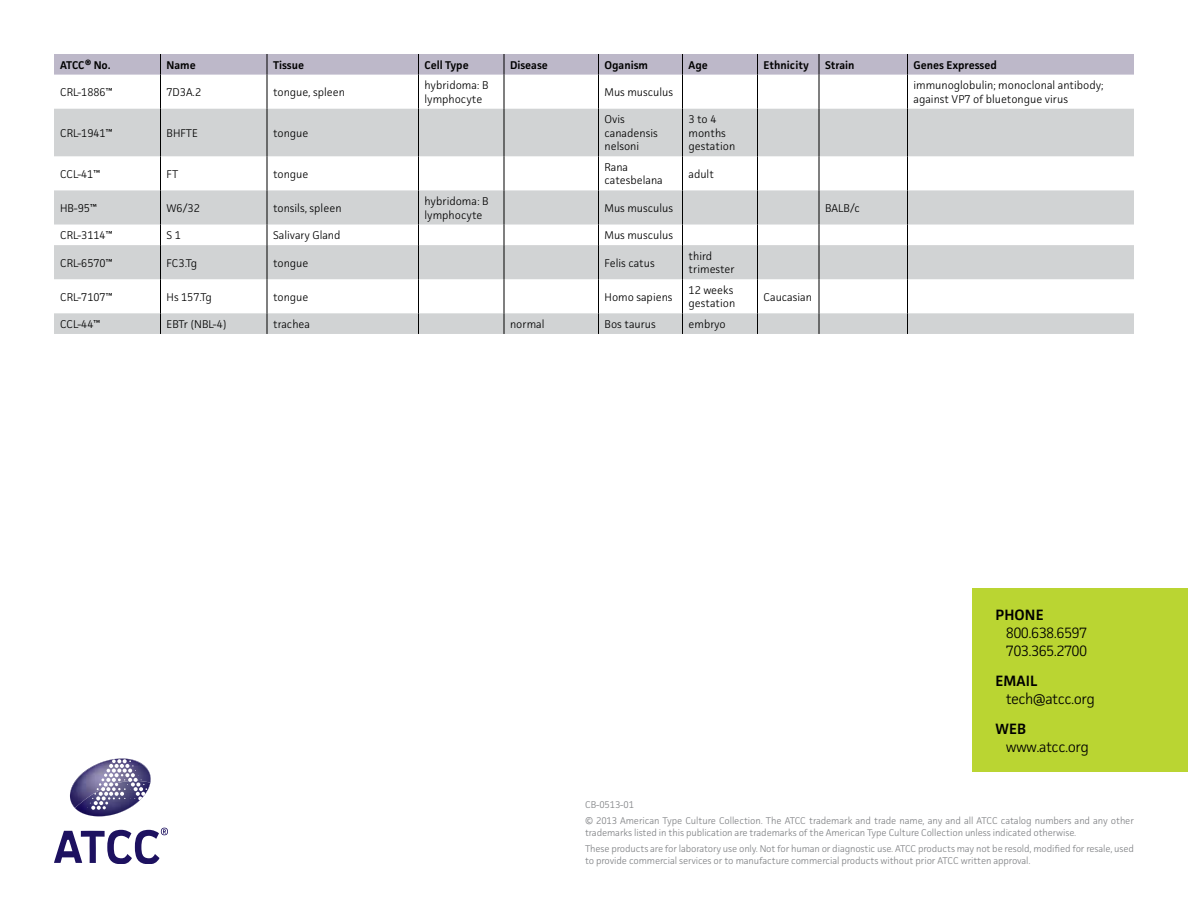
<style>
.page{position:relative;width:1188px;height:918px;background:#fff}
.page>*{position:absolute;margin:0;border:0;box-sizing:border-box;transform-origin:0 0}
.t1{font:300 15px/18px "Facit";letter-spacing:-.04em;color:#000}
.t2{font:600 15px "Facit";letter-spacing:.01em;color:#000}
.t3{font:300 11.25px/13.5px "Facit";color:#000}
.t4{font:600 11.25px "Facit";color:#000}
.t5{font:300 9.75px/16.2px "Facit";letter-spacing:-.01em;color:#808285}
</style>
<div class="page">
<svg style="left:70px;top:758px;width:81px;height:58px"></svg>
<svg style="left:54px;top:828px;width:114px;height:36px"></svg>
<div style="left:972px;top:589px;width:216px;height:183px;background:#bad532"></div>
<svg style="left:54px;top:109px;width:1080px;height:225px;fill:#d1d3d4"></svg>
<hr style="left:160px;top:75px;width:1px;height:34px;background:#000">
<hr style="left:267px;top:75px;width:1px;height:34px;background:#000">
<hr style="left:418px;top:75px;width:1px;height:34px;background:#000">
<hr style="left:504px;top:75px;width:1px;height:34px;background:#000">
<hr style="left:598px;top:75px;width:1px;height:34px;background:#000">
<hr style="left:682px;top:75px;width:1px;height:34px;background:#000">
<hr style="left:757px;top:75px;width:1px;height:34px;background:#000">
<hr style="left:819px;top:75px;width:1px;height:34px;background:#000">
<hr style="left:160px;top:109px;width:1px;height:47px;background:#000">
<hr style="left:267px;top:109px;width:1px;height:47px;background:#000">
<hr style="left:418px;top:109px;width:1px;height:47px;background:#000">
<hr style="left:504px;top:109px;width:1px;height:47px;background:#000">
<hr style="left:598px;top:109px;width:1px;height:47px;background:#000">
<hr style="left:682px;top:109px;width:1px;height:47px;background:#000">
<hr style="left:757px;top:109px;width:1px;height:47px;background:#000">
<hr style="left:819px;top:109px;width:1px;height:47px;background:#000">
<hr style="left:160px;top:156px;width:1px;height:34px;background:#000">
<hr style="left:267px;top:156px;width:1px;height:34px;background:#000">
<hr style="left:418px;top:156px;width:1px;height:34px;background:#000">
<hr style="left:504px;top:156px;width:1px;height:34px;background:#000">
<hr style="left:598px;top:156px;width:1px;height:34px;background:#000">
<hr style="left:682px;top:156px;width:1px;height:34px;background:#000">
<hr style="left:757px;top:156px;width:1px;height:34px;background:#000">
<hr style="left:819px;top:156px;width:1px;height:34px;background:#000">
<hr style="left:160px;top:190px;width:1px;height:35px;background:#000">
<hr style="left:267px;top:190px;width:1px;height:35px;background:#000">
<hr style="left:418px;top:190px;width:1px;height:35px;background:#000">
<hr style="left:504px;top:190px;width:1px;height:35px;background:#000">
<hr style="left:598px;top:190px;width:1px;height:35px;background:#000">
<hr style="left:682px;top:190px;width:1px;height:35px;background:#000">
<hr style="left:757px;top:190px;width:1px;height:35px;background:#000">
<hr style="left:819px;top:190px;width:1px;height:35px;background:#000">
<svg style="left:160px;top:225px;width:1px;height:20px"></svg>
<svg style="left:267px;top:225px;width:1px;height:20px"></svg>
<svg style="left:418px;top:225px;width:1px;height:20px"></svg>
<svg style="left:504px;top:225px;width:1px;height:20px"></svg>
<svg style="left:598px;top:225px;width:1px;height:20px"></svg>
<svg style="left:682px;top:225px;width:1px;height:20px"></svg>
<svg style="left:757px;top:225px;width:1px;height:20px"></svg>
<svg style="left:819px;top:225px;width:1px;height:20px"></svg>
<hr style="left:160px;top:245px;width:1px;height:34px;background:#000">
<hr style="left:267px;top:245px;width:1px;height:34px;background:#000">
<hr style="left:418px;top:245px;width:1px;height:34px;background:#000">
<hr style="left:504px;top:245px;width:1px;height:34px;background:#000">
<hr style="left:598px;top:245px;width:1px;height:34px;background:#000">
<hr style="left:682px;top:245px;width:1px;height:34px;background:#000">
<hr style="left:757px;top:245px;width:1px;height:34px;background:#000">
<hr style="left:819px;top:245px;width:1px;height:34px;background:#000">
<hr style="left:160px;top:279px;width:1px;height:34px;background:#000">
<hr style="left:267px;top:279px;width:1px;height:34px;background:#000">
<hr style="left:418px;top:279px;width:1px;height:34px;background:#000">
<hr style="left:504px;top:279px;width:1px;height:34px;background:#000">
<hr style="left:598px;top:279px;width:1px;height:34px;background:#000">
<hr style="left:682px;top:279px;width:1px;height:34px;background:#000">
<hr style="left:757px;top:279px;width:1px;height:34px;background:#000">
<hr style="left:819px;top:279px;width:1px;height:34px;background:#000">
<svg style="left:160px;top:313px;width:1px;height:21px"></svg>
<svg style="left:267px;top:313px;width:1px;height:21px"></svg>
<svg style="left:418px;top:313px;width:1px;height:21px"></svg>
<svg style="left:504px;top:313px;width:1px;height:21px"></svg>
<svg style="left:598px;top:313px;width:1px;height:21px"></svg>
<svg style="left:682px;top:313px;width:1px;height:21px"></svg>
<svg style="left:757px;top:313px;width:1px;height:21px"></svg>
<svg style="left:819px;top:313px;width:1px;height:21px"></svg>
<hr style="left:907px;top:75px;width:1px;height:34px;background:#000">
<hr style="left:907px;top:109px;width:1px;height:47px;background:#000">
<hr style="left:907px;top:156px;width:1px;height:34px;background:#000">
<hr style="left:907px;top:190px;width:1px;height:35px;background:#000">
<svg style="left:907px;top:225px;width:1px;height:20px"></svg>
<hr style="left:907px;top:245px;width:1px;height:34px;background:#000">
<hr style="left:907px;top:279px;width:1px;height:34px;background:#000">
<svg style="left:907px;top:313px;width:1px;height:21px"></svg>
<div style="left:54px;top:54px;width:1080px;height:21px;background:#bdb8c9"></div>
<p class="t4" style="left:60px;top:58px;width:52px">ATCC® No.</p>
<p class="t4" style="left:167px;top:58px;width:31px">Name</p>
<p class="t4" style="left:273px;top:58px;width:33px">Tissue</p>
<p class="t4" style="left:425px;top:58px;width:46px">Cell Type</p>
<p class="t4" style="left:510px;top:58px;width:40px">Disease</p>
<p class="t4" style="left:605px;top:58px;width:45px">Oganism</p>
<p class="t4" style="left:689px;top:58px;width:21px">Age</p>
<p class="t4" style="left:764px;top:58px;width:47px">Ethnicity</p>
<p class="t4" style="left:825px;top:58px;width:31px">Strain</p>
<p class="t4" style="left:914px;top:58px;width:85px">Genes Expressed</p>
<p class="t3" style="left:60px;top:85px;width:54px">CRL-1886™</p>
<p class="t3" style="left:167px;top:85px;width:36px">7D3A.2</p>
<p class="t3" style="left:273px;top:85px;width:74px">tongue, spleen</p>
<p class="t3" style="left:425px;top:78px;width:66px">hybridoma: B lymphocyte</p>
<p class="t3" style="left:605px;top:85px;width:70px">Mus musculus</p>
<p class="t3" style="left:914px;top:78px;width:192px">immunoglobulin; monoclonal antibody; against VP7 of bluetongue virus</p>
<p class="t3" style="left:60px;top:126px;width:54px">CRL-1941™</p>
<p class="t3" style="left:167px;top:126px;width:33px">BHFTE</p>
<p class="t3" style="left:273px;top:126px;width:37px">tongue</p>
<p class="t3" style="left:605px;top:112px;width:55px">Ovis canadensis nelsoni</p>
<p class="t3" style="left:689px;top:112px;width:48px">3 to 4 months gestation</p>
<p class="t3" style="left:60px;top:167px;width:42px">CCL-41™</p>
<p class="t3" style="left:167px;top:167px;width:13px">FT</p>
<p class="t3" style="left:273px;top:167px;width:37px">tongue</p>
<p class="t3" style="left:605px;top:160px;width:60px">Rana catesbelana</p>
<p class="t3" style="left:689px;top:167px;width:27px">adult</p>
<p class="t3" style="left:60px;top:201px;width:38px">HB-95™</p>
<p class="t3" style="left:167px;top:201px;width:35px">W6/32</p>
<p class="t3" style="left:273px;top:201px;width:70px">tonsils, spleen</p>
<p class="t3" style="left:425px;top:194px;width:66px">hybridoma: B lymphocyte</p>
<p class="t3" style="left:605px;top:201px;width:70px">Mus musculus</p>
<p class="t3" style="left:825px;top:201px;width:36px">BALB/c</p>
<p class="t3" style="left:60px;top:228px;width:54px">CRL-3114™</p>
<p class="t3" style="left:167px;top:228px;width:16px">S 1</p>
<p class="t3" style="left:273px;top:228px;width:69px">Salivary Gland</p>
<p class="t3" style="left:605px;top:228px;width:70px">Mus musculus</p>
<p class="t3" style="left:60px;top:256px;width:54px">CRL-6570™</p>
<p class="t3" style="left:167px;top:256px;width:32px">FC3.Tg</p>
<p class="t3" style="left:273px;top:256px;width:37px">tongue</p>
<p class="t3" style="left:605px;top:256px;width:52px">Felis catus</p>
<p class="t3" style="left:689px;top:249px;width:48px">third trimester</p>
<p class="t3" style="left:60px;top:290px;width:54px">CRL-7107™</p>
<p class="t3" style="left:167px;top:290px;width:47px">Hs 157.Tg</p>
<p class="t3" style="left:273px;top:290px;width:37px">tongue</p>
<p class="t3" style="left:605px;top:290px;width:69px">Homo sapiens</p>
<p class="t3" style="left:689px;top:283px;width:48px">12 weeks gestation</p>
<p class="t3" style="left:764px;top:290px;width:50px">Caucasian</p>
<p class="t3" style="left:60px;top:317px;width:42px">CCL-44™</p>
<p class="t3" style="left:167px;top:317px;width:61px">EBTr (NBL-4)</p>
<p class="t3" style="left:273px;top:317px;width:38px">trachea</p>
<p class="t3" style="left:510px;top:317px;width:36px">normal</p>
<p class="t3" style="left:605px;top:317px;width:53px">Bos taurus</p>
<p class="t3" style="left:689px;top:317px;width:39px">embryo</p>
<h1 class="t2" style="left:995px;top:606px;width:50px">PHONE</h1>
<h1 class="t1" style="left:1006px;top:624px;width:83px">800.638.6597<br>703.365.2700</h1>
<h1 class="t2" style="left:995px;top:672px;width:44px">EMAIL</h1>
<h1 class="t1" style="left:1006px;top:690px;width:91px">tech@atcc.org</h1>
<h1 class="t2" style="left:995px;top:720px;width:32px">WEB</h1>
<h1 class="t1" style="left:1006px;top:738px;width:85px">www.atcc.org</h1>
<p class="t5" style="left:585px;top:797px;width:551px">CB-0513-01<br>© 2013 American Type Culture Collection. The ATCC trademark and trade name, any and all ATCC catalog numbers and any other</p>
<p class="t5" style="left:585px;top:824px;width:551px">trademarks listed in this publication are trademarks of the American Type Culture Collection unless indicated otherwise.<br>These products are for laboratory use only. Not for human or diagnostic use. ATCC products may not be resold, modified for resale, used</p>
<p class="t5" style="left:585px;top:852px;width:447px">to provide commercial services or to manufacture commercial products without prior ATCC written approval.</p>
</div>
